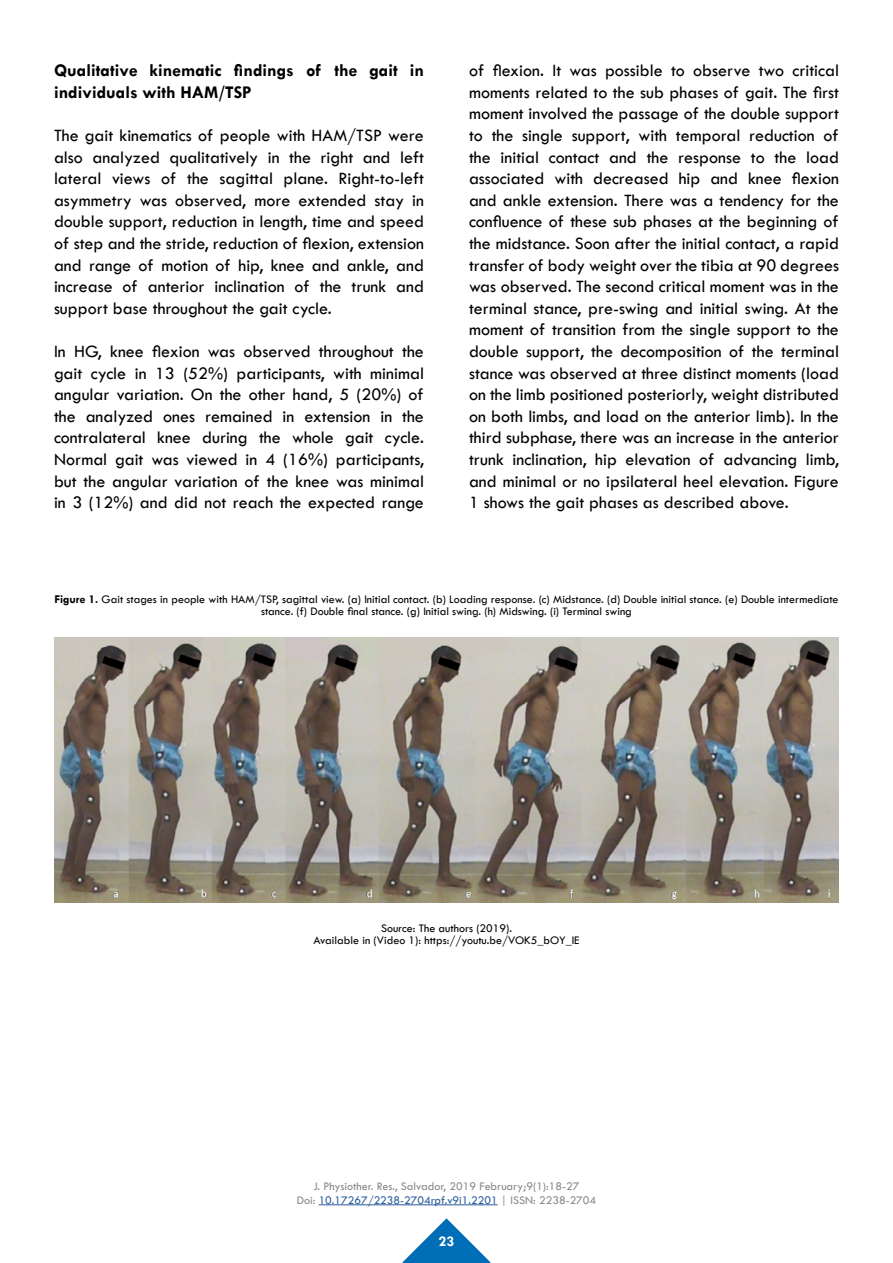
<style>
.page{position:relative;width:893px;height:1263px;background:#fff}
.page>*{position:absolute;margin:0;border:0;box-sizing:border-box;transform-origin:0 0}
.t1{font:18px/21.6px "Tw Cen";color:#000;text-align:justify}
.t2{font:700 18px/21.6px "Tw Cen";color:#000}
.t3{font:700 15px "Tw Cen";color:#fff}
.t4{font:12px/12px "Tw Cen";color:#000;text-align:center}
.t5{font:12px/14.4px "Tw Cen";color:#878787;text-align:center}
.s1{font-weight:700}
.s2{color:#275b9b}
</style>
<div class="page">
<svg style="left:402px;top:1218px;width:89px;height:45px"></svg>
<hr style="left:319px;top:1204px;width:179px;height:1px;background:#275b9b">
<img style="left:54px;top:637px;width:785px;height:266px">
<p class="t2" style="left:54px;top:59px;width:371px">Qualitative kinematic findings of the gait in individuals with HAM/TSP</p>
<p class="t1" style="left:54px;top:124px;width:371px">The gait kinematics of people with HAM/TSP were also analyzed qualitatively in the right and left lateral views of the sagittal plane. Right-to-left asymmetry was observed, more extended stay in double support, reduction in length, time and speed of step and the stride, reduction of flexion, extension and range of motion of hip, knee and ankle, and increase of anterior inclination of the trunk and support base throughout the gait cycle.</p>
<p class="t1" style="left:54px;top:340px;width:371px">In HG, knee flexion was observed throughout the gait cycle in 13 (52%) participants, with minimal angular variation. On the other hand, 5 (20%) of the analyzed ones remained in extension in the contralateral knee during the whole gait cycle.<br>Normal gait was viewed in 4 (16%) participants, but the angular variation of the knee was minimal in 3 (12%) and did not reach the expected range</p>
<p class="t1" style="left:469px;top:60px;width:371px">of flexion. It was possible to observe two critical moments related to the sub phases of gait. The first moment involved the passage of the double support to the single support, with temporal reduction of the initial contact and the response to the load associated with decreased hip and knee flexion and ankle extension. There was a tendency for the confluence of these sub phases at the beginning of the midstance. Soon after the initial contact, a rapid transfer of body weight over the tibia at 90 degrees was observed. The second critical moment was in the terminal stance, pre-swing and initial swing. At the moment of transition from the single support to the double support, the decomposition of the terminal stance was observed at three distinct moments (load on the limb positioned posteriorly, weight distributed on both limbs, and load on the anterior limb). In the third subphase, there was an increase in the anterior trunk inclination, hip elevation of advancing limb, and minimal or no ipsilateral heel elevation. Figure 1 shows the gait phases as described above.</p>
<p class="t4" style="left:54px;top:593px;width:786px"><span class="s1">Figure 1.</span> Gait stages in people with HAM/TSP, sagittal view. (a) Initial contact. (b) Loading response. (c) Midstance. (d) Double initial stance. (e) Double intermediate stance. (f) Double final stance. (g) Initial swing. (h) Midswing. (i) Terminal swing</p>
<p class="t4" style="left:313px;top:922px;width:268px">Source: The authors (2019).<br>Available in (Video 1): https://youtu.be/VOK5_bOY_IE</p>
<p class="t5" style="left:297px;top:1178px;width:301px">J. Physiother. Res., Salvador, 2019 February;9(1):18-27<br>Doi: <span class="s2">10.17267/2238-2704rpf.v9i1.2201</span> | ISSN: 2238-2704</p>
<p class="t3" style="left:438px;top:1232px;width:17px">23</p>
</div>
